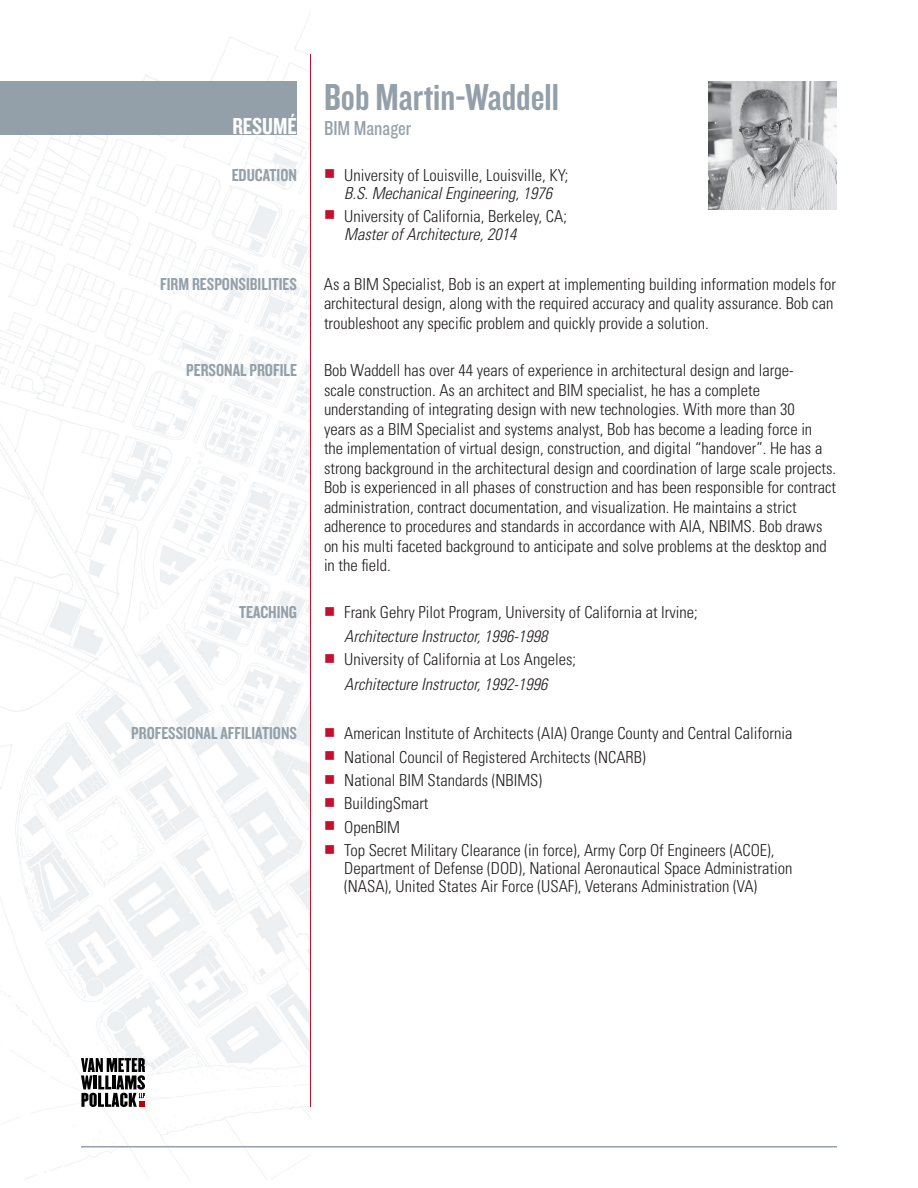
<style>
.page{position:relative;width:918px;height:1188px;background:#fff}
.page>*{position:absolute;margin:0;border:0;box-sizing:border-box;transform-origin:0 0}
.name{font:39px "Knockout 49 Liteweight";color:#94a0a9}
.kind_of_resumé{font:24px "Knockout 49 Liteweight";color:#fff}
.t1{font:21px "Knockout 29 Junior Ltweight";color:#94a0a9}
.bullet_list_first_li{font:18px "Knockout 49 Liteweight";color:#94a0a9}
.body{font:18px "Knockout 49 Liteweight";color:#94a0a9}
.body-2{font:300 condensed 16.5px/19.5px "Univers LT Std";color:#231f20}
.bullet_list{font:300 condensed 16.5px/18px "Univers LT Std";color:#231f20}
.bullet_list_first_li-2{font:300 condensed 16.5px/18px "Univers LT Std";color:#231f20;text-align:center}
.bullet_list_first_li-3{font:italic 300 condensed 16.5px "Univers LT Std";color:#231f20}
.bullet_list-2{font:italic 300 condensed 16.5px "Univers LT Std";color:#231f20}
.s1{color:#c3102f}
.s2{font-style:italic}
</style>
<div class="page">
<img style="left:709px;top:81px;width:128px;height:128px">
<hr style="left:81px;top:1146px;width:756px;height:2px;background:#94a0a9">
<hr style="left:310px;top:54px;width:1px;height:1053px;background:#c3102f">
<div style="left:0;top:81px;width:297px;height:54px;background:#94a0a9"></div>
<svg style="left:81px;top:1058px;width:64px;height:49px"></svg>
<p class="kind_of_resumé" style="left:232px;top:111px;width:66px">RESUMÉ</p>
<p class="name" style="left:324px;top:72px;width:237px">Bob Martin-Waddell</p>
<p class="t1" style="left:324px;top:114px;width:89px">BIM Manager</p>
<p class="bullet_list_first_li" style="left:232px;top:163px;width:67px">EDUCATION</p>
<p class="bullet_list_first_li-2" style="left:324px;top:166px;width:246px"><span class="s1">■</span> University of Louisville, Louisville, KY;<br><span class="s2">B.S. Mechanical Engineering, 1976</span></p>
<p class="bullet_list" style="left:344px;top:207px;width:224px;text-indent:-20px"><span class="s1">■</span> University of California, Berkeley, CA;<br><span class="s2">Master of Architecture, 2014</span></p>
<p class="body" style="left:160px;top:272px;width:138px">FIRM RESPONSIBILITIES</p>
<p class="body-2" style="left:324px;top:274px;width:514px">As a BIM Specialist, Bob is an expert at implementing building information models for architectural design, along with the required accuracy and quality assurance. Bob can troubleshoot any specific problem and quickly provide a solution.</p>
<p class="body" style="left:186px;top:359px;width:112px">PERSONAL PROFILE</p>
<p class="body-2" style="left:324px;top:360px;width:514px">Bob Waddell has over 44 years of experience in architectural design and large-<br>scale construction. As an architect and BIM specialist, he has a complete understanding of integrating design with new technologies. With more than 30<br>years as a BIM Specialist and systems analyst, Bob has become a leading force in<br>the implementation of virtual design, construction, and digital “handover”. He has a strong background in the architectural design and coordination of large scale projects.<br>Bob is experienced in all phases of construction and has been responsible for contract administration, contract documentation, and visualization. He maintains a strict adherence to procedures and standards in accordance with AIA, NBIMS. Bob draws on his multi faceted background to anticipate and solve problems at the desktop and in the field.</p>
<p class="bullet_list_first_li" style="left:239px;top:601px;width:59px">TEACHING</p>
<p class="bullet_list_first_li-2" style="left:324px;top:603px;width:375px"><span class="s1">■</span> Frank Gehry Pilot Program, University of California at Irvine;</p>
<p class="bullet_list_first_li-3" style="left:344px;top:626px;width:205px">Architecture Instructor, 1996-1998</p>
<p class="bullet_list" style="left:324px;top:650px;width:254px"><span class="s1">■</span> University of California at Los Angeles;</p>
<p class="bullet_list-2" style="left:344px;top:674px;width:205px">Architecture Instructor, 1992-1996</p>
<p class="bullet_list_first_li" style="left:131px;top:722px;width:167px">PROFESSIONAL AFFILIATIONS</p>
<p class="bullet_list_first_li-2" style="left:324px;top:724px;width:470px"><span class="s1">■</span> American Institute of Architects (AIA) Orange County and Central California</p>
<p class="bullet_list" style="left:324px;top:748px;width:323px"><span class="s1">■</span> National Council of Registered Architects (NCARB)</p>
<p class="bullet_list_first_li-2" style="left:324px;top:771px;width:220px"><span class="s1">■</span> National BIM Standards (NBIMS)</p>
<p class="bullet_list" style="left:324px;top:795px;width:106px"><span class="s1">■</span> BuildingSmart</p>
<p class="bullet_list_first_li-2" style="left:324px;top:818px;width:78px"><span class="s1">■</span> OpenBIM</p>
<p class="bullet_list" style="left:344px;top:841px;width:450px;text-indent:-20px"><span class="s1">■</span> Top Secret Military Clearance (in force), Army Corp Of Engineers (ACOE),<br>Department of Defense (DOD), National Aeronautical Space Administration (NASA), United States Air Force (USAF), Veterans Administration (VA)</p>
</div>
